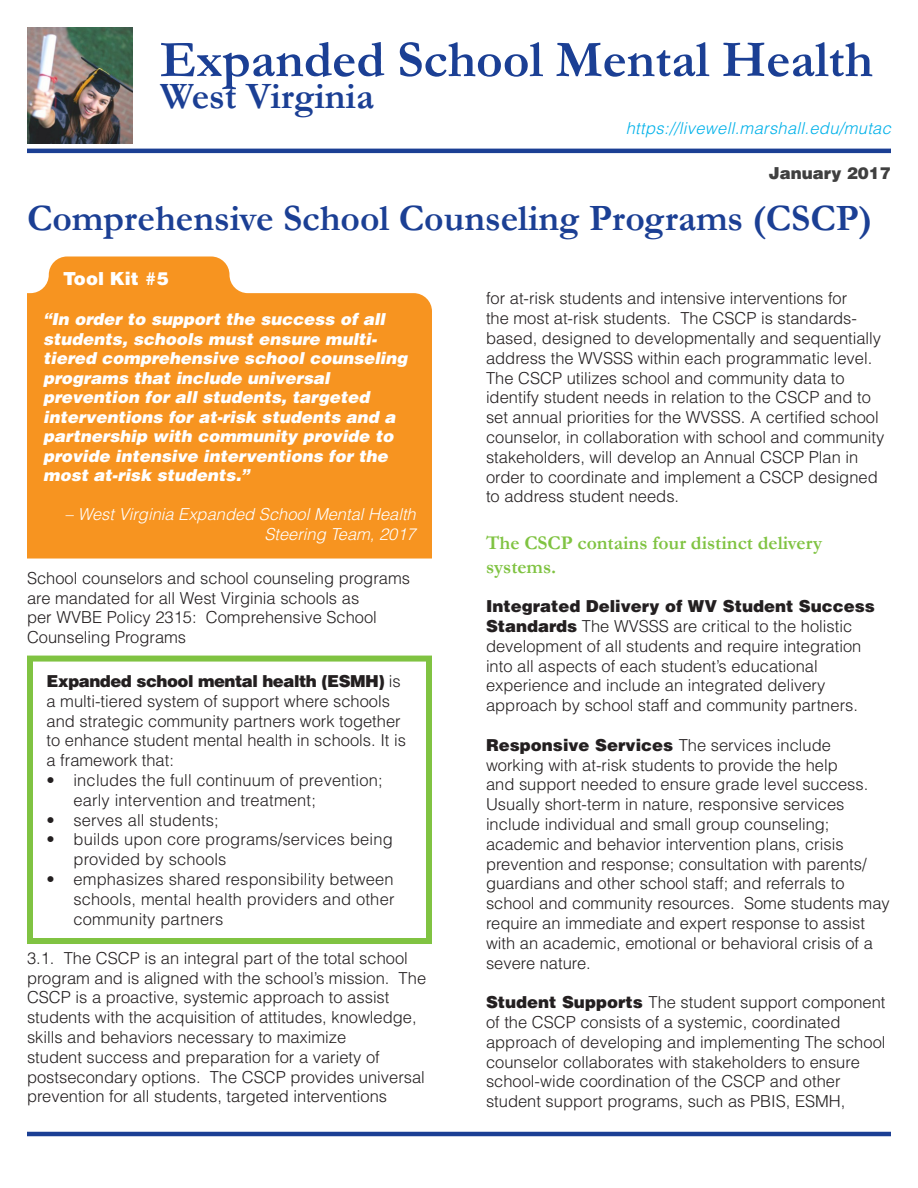
<style>
.page{position:relative;width:918px;height:1188px;background:#fff}
.page>*{position:absolute;margin:0;border:0;box-sizing:border-box;transform-origin:0 0}
.t1{font:700 52.5px "Garamond";color:#1b3f94}
.t2{font:700 37.5px "Garamond";color:#1b3f94}
.t3{font:700 19.5px/23.4px "Garamond";color:#80c342}
.t4{font:900 18px "Helvetica LT Std";color:#fff}
.t5{font:300 16.5px/19.8px "Helvetica LT Std";color:#231f20}
.t6{font:italic 900 16.5px/19.5px "Helvetica LT Std";color:#fff}
.t7{font:italic 300 16.5px/19.8px "Helvetica LT Std";color:#fff;text-align:right}
.t8{font:italic 300 16.5px "Helvetica LT Std";letter-spacing:.02em;color:#00b1e9}
.t9{font:900 16.5px "Helvetica LT Std";color:#404040}
.s1{font-weight:900}
</style>
<div class="page">
<svg style="left:27px;top:655px;width:405px;height:289px"></svg>
<img style="left:27px;top:27px;width:106px;height:116px">
<svg style="left:27px;top:257px;width:405px;height:302px;background:#f79b2f"></svg>
<hr style="left:27px;top:1132px;width:864px;height:4px;background:#1b3f94">
<hr style="left:27px;top:149px;width:864px;height:4px;background:#1b3f94">
<p class="t1" style="left:160px;top:24px;width:714px">Expanded School Mental Health</p>
<p class="t2" style="left:160px;top:70px;width:215px">West Virginia</p>
<p class="t8" style="left:626px;top:118px;width:267px">https://livewell.marshall.edu/mutac</p>
<p class="t9" style="left:769px;top:163px;width:124px">January 2017</p>
<p class="t2" style="left:27px;top:193px;width:847px">Comprehensive School Counseling Programs (CSCP)</p>
<p class="t4" style="left:63px;top:266px;width:107px">Tool Kit #5</p>
<p class="t6" style="left:43px;top:309px;width:366px">“In order to support the success of all students, schools must ensure multi&shy;tiered comprehensive school counseling programs that include universal prevention for all students, targeted interventions for at-risk students and a partnership with community provide to provide intensive interventions for the most at-risk students.”</p>
<p class="t7" style="left:65px;top:505px;width:352px">– West Virginia Expanded School Mental Health<br>Steering Team, 2017</p>
<p class="t5" style="left:486px;top:288px;width:400px">for at-risk students and intensive interventions for<br>the most at-risk students. The CSCP is standards&shy;based, designed to developmentally and sequentially address the WVSSS within each programmatic level.<br>The CSCP utilizes school and community data to identify student needs in relation to the CSCP and to set annual priorities for the WVSSS. A certified school counselor, in collaboration with school and community stakeholders, will develop an Annual CSCP Plan in order to coordinate and implement a CSCP designed to address student needs.</p>
<p class="t3" style="left:486px;top:531px;width:338px">The CSCP contains four distinct delivery systems.</p>
<p class="t5" style="left:486px;top:596px;width:390px"><span class="s1">Integrated Delivery of WV Student Success Standards</span> The WVSSS are critical to the holistic development of all students and require integration into all aspects of each student’s educational experience and include an integrated delivery approach by school staff and community partners.</p>
<p class="t5" style="left:486px;top:735px;width:405px"><span class="s1">Responsive Services</span> The services include working with at-risk students to provide the help<br>and support needed to ensure grade level success.<br>Usually short-term in nature, responsive services include individual and small group counseling; academic and behavior intervention plans, crisis prevention and response; consultation with parents/ guardians and other school staff; and referrals to school and community resources. Some students may require an immediate and expert response to assist with an academic, emotional or behavioral crisis of a severe nature.</p>
<p class="t5" style="left:486px;top:992px;width:401px"><span class="s1">Student Supports</span> The student support component of the CSCP consists of a systemic, coordinated approach of developing and implementing The school counselor collaborates with stakeholders to ensure school-wide coordination of the CSCP and other student support programs, such as PBIS, ESMH,</p>
<p class="t5" style="left:27px;top:568px;width:385px">School counselors and school counseling programs are mandated for all West Virginia schools as<br>per WVBE Policy 2315: Comprehensive School Counseling Programs</p>
<p class="t5" style="left:46px;top:671px;width:361px"><span class="s1">Expanded school mental health (ESMH)</span> is a multi-tiered system of support where schools and strategic community partners work together to enhance student mental health in schools. It is a framework that:</p>
<p class="t5" style="left:73px;top:770px;width:311px;text-indent:-27px">• includes the full continuum of prevention; early intervention and treatment;</p>
<p class="t5" style="left:46px;top:810px;width:174px">• serves all students;</p>
<p class="t5" style="left:73px;top:829px;width:321px;text-indent:-27px">• builds upon core programs/services being provided by schools</p>
<p class="t5" style="left:73px;top:869px;width:323px;text-align:justify;text-indent:-27px">• emphasizes shared responsibility between schools, mental health providers and other community partners</p>
<p class="t5" style="left:27px;top:948px;width:401px">3.1. The CSCP is an integral part of the total school program and is aligned with the school’s mission. The CSCP is a proactive, systemic approach to assist students with the acquisition of attitudes, knowledge, skills and behaviors necessary to maximize<br>student success and preparation for a variety of postsecondary options. The CSCP provides universal prevention for all students, targeted interventions</p>
</div>
